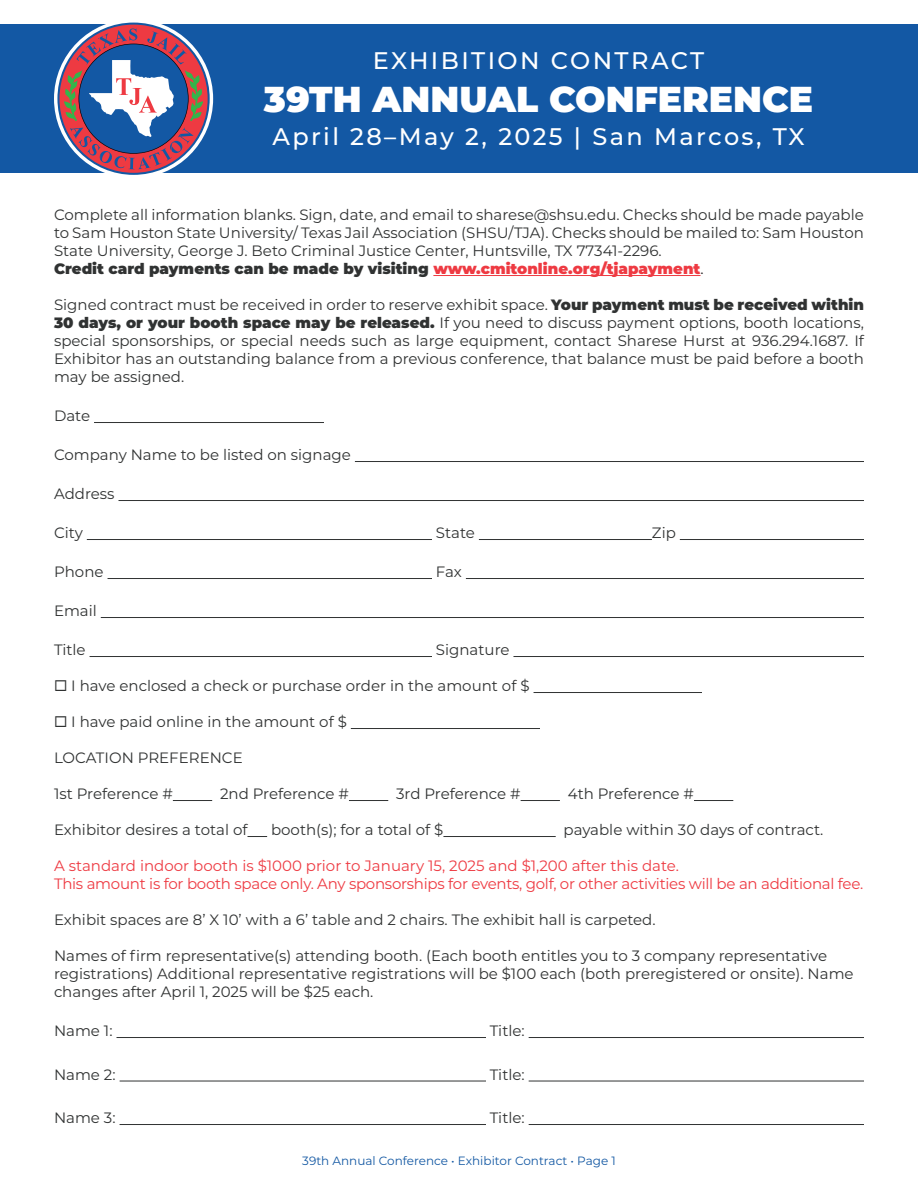
<style>
.page{position:relative;width:918px;height:1188px;background:#fff}
.page>*{position:absolute;margin:0;border:0;box-sizing:border-box;transform-origin:0 0}
.t1{font:900 36px "Montserrat";color:#fff}
.t2{font:500 24px "Montserrat";letter-spacing:.1em;color:#fff}
.t3{font:15px/18px "Montserrat";color:#303232;text-align:justify}
.t4{font:15px "Montserrat";letter-spacing:-.02em;color:#ee3a42}
.t5{font:15px "Montserrat";color:#ee3a42}
.t6{font:900 15px "Montserrat";color:#303232}
.t7{font:12px "Montserrat";color:#1358a3}
.s1{color:#ee3a42}
.s2{font-weight:400;color:#231f20}
.s3{font-weight:900}
</style>
<div class="page">
<hr style="left:433px;top:275px;width:268px;height:1px;background:#ee3a42">
<hr style="left:94px;top:422px;width:230px;height:1px;background:#303232">
<hr style="left:355px;top:461px;width:509px;height:1px;background:#303232">
<hr style="left:118px;top:500px;width:746px;height:1px;background:#303232">
<hr style="left:87px;top:539px;width:345px;height:1px;background:#303232">
<hr style="left:479px;top:539px;width:173px;height:1px;background:#303232">
<hr style="left:680px;top:539px;width:184px;height:1px;background:#303232">
<hr style="left:108px;top:578px;width:324px;height:1px;background:#303232">
<hr style="left:466px;top:578px;width:398px;height:1px;background:#303232">
<hr style="left:101px;top:617px;width:763px;height:1px;background:#303232">
<hr style="left:90px;top:656px;width:342px;height:1px;background:#303232">
<hr style="left:513px;top:656px;width:351px;height:1px;background:#303232">
<hr style="left:534px;top:692px;width:168px;height:1px;background:#303232">
<hr style="left:351px;top:728px;width:189px;height:1px;background:#303232">
<hr style="left:173px;top:800px;width:39px;height:1px;background:#303232">
<hr style="left:349px;top:800px;width:39px;height:1px;background:#303232">
<hr style="left:521px;top:800px;width:39px;height:1px;background:#303232">
<hr style="left:694px;top:800px;width:39px;height:1px;background:#303232">
<svg style="left:247px;top:836px;width:20px;height:1px"></svg>
<hr style="left:443px;top:836px;width:113px;height:1px;background:#303232">
<hr style="left:117px;top:1037px;width:369px;height:1px;background:#303232">
<hr style="left:529px;top:1037px;width:335px;height:1px;background:#303232">
<hr style="left:120px;top:1081px;width:366px;height:1px;background:#303232">
<hr style="left:529px;top:1081px;width:335px;height:1px;background:#303232">
<hr style="left:120px;top:1124px;width:366px;height:1px;background:#303232">
<hr style="left:529px;top:1124px;width:335px;height:1px;background:#303232">
<div style="left:0;top:24px;width:918px;height:149px;background:#1358a4"></div>
<svg style="left:57px;top:23px;width:153px;height:152px"></svg>
<p class="t2" style="left:373px;top:44px;width:333px">EXHIBITION CONTRACT</p>
<p class="t1" style="left:264px;top:73px;width:551px">39TH ANNUAL CONFERENCE</p>
<p class="t2" style="left:272px;top:120px;width:534px">April 28–May 2, 2025 | San Marcos, TX</p>
<p class="t3" style="left:54px;top:205px;width:812px">Complete all information blanks. Sign, date, and email to sharese@shsu.edu. Checks should be made payable to Sam Houston State University/ Texas Jail Association (SHSU/TJA). Checks should be mailed to: Sam Houston State University, George J. Beto Criminal Justice Center, Huntsville, TX 77341-2296.</p>
<p class="t6" style="left:54px;top:257px;width:651px">Credit card payments can be made by visiting <span class="s1">www.cmitonline.org/tjapayment</span><span class="s2">.</span></p>
<p class="t3" style="left:54px;top:295px;width:812px">Signed contract must be received in order to reserve exhibit space. <span class="s3">Your payment must be received within 30 days, or your booth space may be released.</span> If you need to discuss payment options, booth locations, special sponsorships, or special needs such as large equipment, contact Sharese Hurst at 936.294.1687. If Exhibitor has an outstanding balance from a previous conference, that balance must be paid before a booth may be assigned.</p>
<p class="t3" style="left:54px;top:406px;width:38px">Date</p>
<p class="t3" style="left:54px;top:445px;width:298px">Company Name to be listed on signage</p>
<p class="t3" style="left:54px;top:484px;width:62px">Address</p>
<p class="t3" style="left:54px;top:523px;width:30px">City</p>
<p class="t3" style="left:436px;top:523px;width:41px">State</p>
<p class="t3" style="left:652px;top:523px;width:25px">Zip</p>
<p class="t3" style="left:54px;top:562px;width:51px">Phone</p>
<p class="t3" style="left:436px;top:562px;width:28px">Fax</p>
<p class="t3" style="left:54px;top:601px;width:44px">Email</p>
<p class="t3" style="left:54px;top:640px;width:33px">Title</p>
<p class="t3" style="left:436px;top:640px;width:75px">Signature</p>
<p class="t3" style="left:54px;top:676px;width:477px">◻ I have enclosed a check or purchase order in the amount of $</p>
<p class="t3" style="left:54px;top:712px;width:294px">◻ I have paid online in the amount of $</p>
<p class="t3" style="left:54px;top:748px;width:190px">LOCATION PREFERENCE</p>
<p class="t3" style="left:54px;top:784px;width:120px">1st Preference #</p>
<p class="t3" style="left:220px;top:784px;width:130px">2nd Preference #</p>
<p class="t3" style="left:396px;top:784px;width:126px">3rd Preference #</p>
<p class="t3" style="left:568px;top:784px;width:128px">4th Preference #</p>
<p class="t3" style="left:54px;top:820px;width:195px">Exhibitor desires a total of</p>
<p class="t3" style="left:271px;top:820px;width:174px">booth(s); for a total of $</p>
<p class="t3" style="left:564px;top:820px;width:261px">payable within 30 days of contract.</p>
<p class="t5" style="left:54px;top:855px;width:627px">A standard indoor booth is $1000 prior to January 15, 2025 and $1,200 after this date.</p>
<p class="t4" style="left:54px;top:873px;width:811px">This amount is for booth space only. Any sponsorships for events, golf, or other activities will be an additional fee.</p>
<p class="t3" style="left:54px;top:910px;width:603px">Exhibit spaces are 8’ X 10’ with a 6’ table and 2 chairs. The exhibit hall is carpeted.</p>
<p class="t3" style="left:54px;top:946px;width:801px;text-align:left">Names of firm representative(s) attending booth. (Each booth entitles you to 3 company representative registrations) Additional representative registrations will be $100 each (both preregistered or onsite). Name changes after April 1, 2025 will be $25 each.</p>
<p class="t3" style="left:54px;top:1021px;width:60px">Name 1:</p>
<p class="t3" style="left:490px;top:1021px;width:36px">Title:</p>
<p class="t3" style="left:54px;top:1065px;width:63px">Name 2:</p>
<p class="t3" style="left:490px;top:1065px;width:36px">Title:</p>
<p class="t3" style="left:54px;top:1108px;width:63px">Name 3:</p>
<p class="t3" style="left:490px;top:1108px;width:36px">Title:</p>
<p class="t7" style="left:302px;top:1153px;width:315px">39th Annual Conference • Exhibitor Contract • Page 1</p>
</div>
